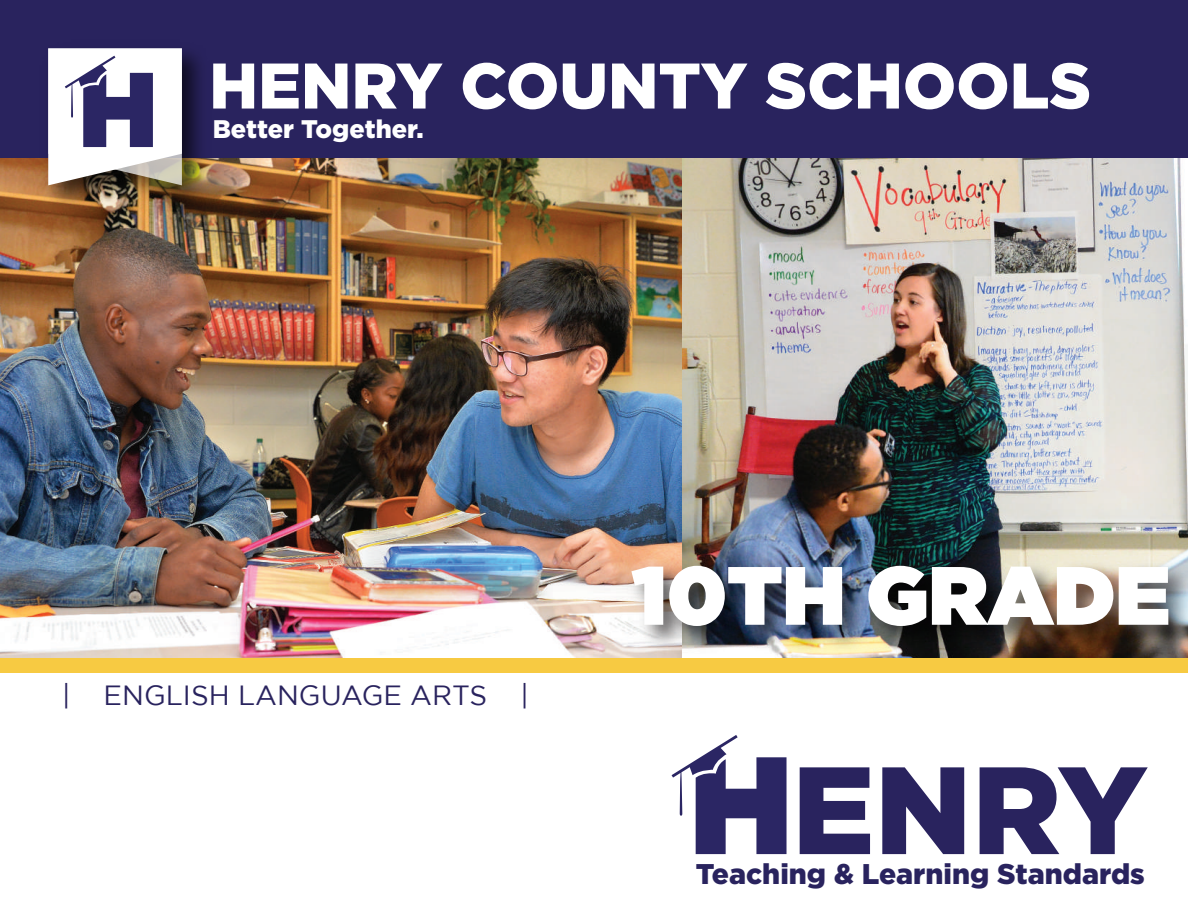
<style>
.page{position:relative;width:1188px;height:918px;background:#fff}
.page>*{position:absolute;margin:0;border:0;box-sizing:border-box;transform-origin:0 0}
.t1{font:900 123.9px "Gotham";color:#29235e}
.t2{font:82.5px "Gotham Ultra";color:#fff}
.t3{font:900 64.2px "Gotham";color:#fff}
.t4{font:900 28.5px "Gotham";color:#29235e}
.t5{font:27.75px "Gotham";color:#29235e}
.t6{font:900 25.5px "Gotham";color:#fff}
</style>
<div class="page">
<img style="left:682px;top:158px;width:506px;height:384px">
<img style="left:0;top:158px;width:682px;height:500px">
<div style="left:0;top:658px;width:1188px;height:15px;background:#f7ca42"></div>
<div style="left:0;top:0;width:1188px;height:158px;background:#29235e"></div>
<img style="left:36px;top:52px;width:179px;height:167px">
<svg style="left:48px;top:48px;width:134px;height:137px"></svg>
<img style="left:619px;top:542px;width:569px;height:116px">
<svg style="left:672px;top:735px;width:115px;height:119px"></svg>
<h3 class="t3" style="left:209px;top:49px;width:883px">HENRY COUNTY SCHOOLS</h3>
<p class="t6" style="left:213px;top:114px;width:213px">Better Together.</p>
<p class="t5" style="left:62px;top:680px;width:468px">| ENGLISH LANGUAGE ARTS |</p>
<h2 class="t2" style="left:632px;top:548px;width:540px">10TH GRADE</h2>
<h1 class="t1" style="left:792px;top:739px;width:357px">ENRY</h1>
<p class="t4" style="left:696px;top:858px;width:451px">Teaching &amp; Learning Standards</p>
</div>
